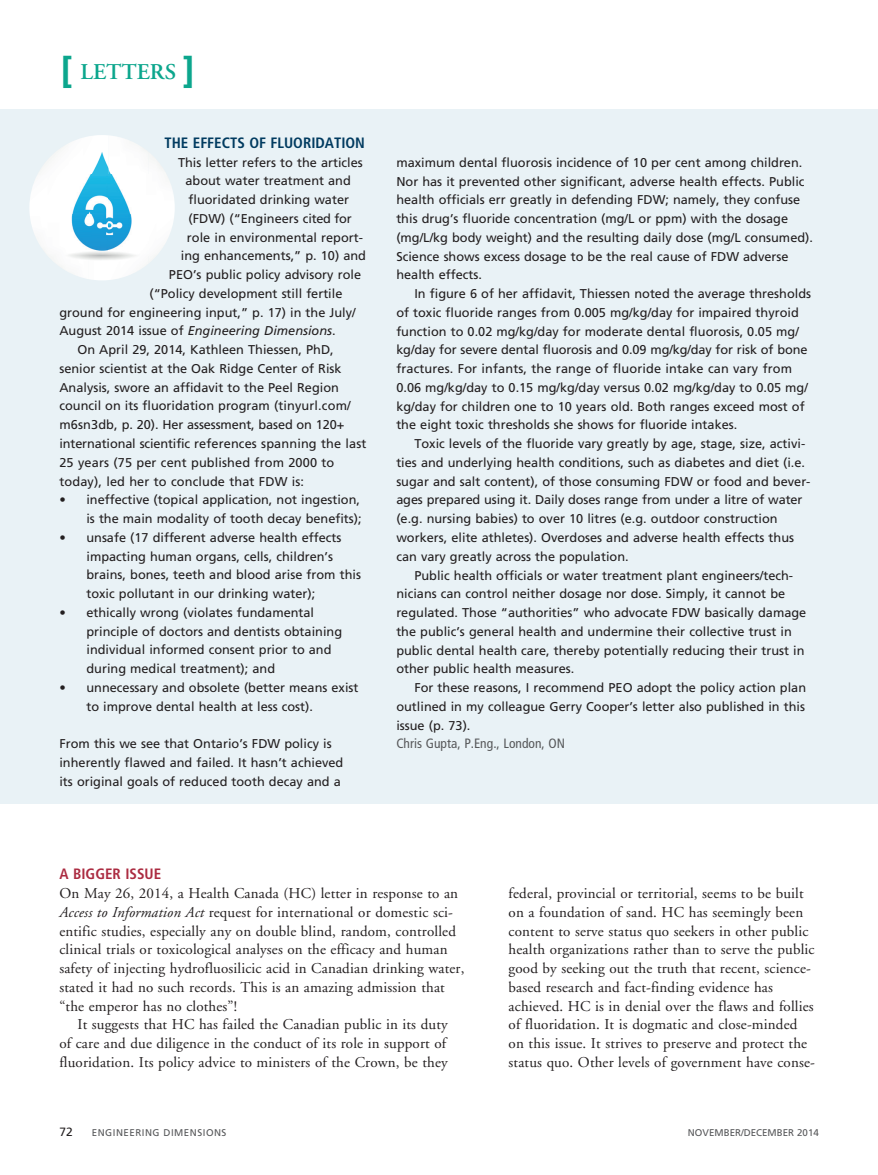
<style>
.page{position:relative;width:878px;height:1175px;background:#fff}
.page>*{position:absolute;margin:0;border:0;box-sizing:border-box;transform-origin:0 0}
.t1{font:600 22.5px "Adobe Garamond";color:#0ca68d}
.t2{font:15px/18.8px "Adobe Garamond";letter-spacing:.01em;color:#231f20}
.t3{font:700 condensed 15px "Frutiger";color:#013b60}
.t4{font:700 condensed 15px "Frutiger";color:#ab2b41}
.t5{font:condensed 13.5px "Frutiger";color:#57585a}
.t6{font:12.75px/18.8px "Frutiger";color:#231f20}
.t7{font:italic 12.75px "Frutiger";color:#231f20}
.t8{font:12px "Frutiger";color:#231f20}
.t9{font:9.75px "Frutiger";letter-spacing:.05em;color:#57585a}
.s1{font-family:"Frutiger";font-weight:700;font-size:36px}
.s2{font-style:normal}
.s3{font-style:italic}
</style>
<div class="page">
<div style="left:0;top:109px;width:878px;height:695px;background:#e9f2f6"></div>
<img style="left:38px;top:144px;width:31px;height:31px">
<img style="left:69px;top:135px;width:79px;height:40px">
<img style="left:148px;top:153px;width:27px;height:102px">
<img style="left:29px;top:175px;width:119px;height:80px">
<img style="left:48px;top:255px;width:100px;height:25px">
<svg style="left:148px;top:255px;width:8px;height:8px"></svg>
<h1 class="t1" style="left:61px;top:60px;width:135px"><span class="s1">[</span> LETTERS <span class="s1">]</span></h1>
<p class="t3" style="left:164px;top:134px;width:202px">THE EFFECTS OF FLUORIDATION</p>
<p class="t6" style="left:178px;top:153px;width:186px">This letter refers to the articles</p>
<p class="t6" style="left:185px;top:172px;width:167px">about water treatment and</p>
<p class="t6" style="left:188px;top:190px;width:162px">fluoridated drinking water</p>
<p class="t6" style="left:188px;top:209px;width:165px">(FDW) (“Engineers cited for</p>
<p class="t6" style="left:187px;top:228px;width:177px">role in environmental report-</p>
<p class="t6" style="left:181px;top:247px;width:186px">ing enhancements,” p. 10) and</p>
<p class="t6" style="left:169px;top:265px;width:194px">PEO’s public policy advisory role</p>
<p class="t6" style="left:149px;top:284px;width:194px">(“Policy development still fertile</p>
<p class="t6" style="left:59px;top:303px;width:298px">ground for engineering input,” p. 17) in the July/</p>
<p class="t7" style="left:59px;top:323px;width:278px"><span class="s2">August 2014 issue of</span> Engineering Dimensions<span class="s2">.</span></p>
<p class="t6" style="left:77px;top:340px;width:258px">On April 29, 2014, Kathleen Thiessen, PhD,</p>
<p class="t6" style="left:59px;top:359px;width:284px">senior scientist at the Oak Ridge Center of Risk</p>
<p class="t6" style="left:59px;top:378px;width:281px">Analysis, swore an affidavit to the Peel Region</p>
<p class="t6" style="left:59px;top:397px;width:293px">council on its fluoridation program (tinyurl.com/</p>
<p class="t6" style="left:59px;top:415px;width:286px">m6sn3db, p. 20). Her assessment, based on 120+</p>
<p class="t6" style="left:59px;top:434px;width:308px">international scientific references spanning the last</p>
<p class="t6" style="left:59px;top:453px;width:276px">25 years (75 per cent published from 2000 to</p>
<p class="t6" style="left:59px;top:472px;width:246px">today), led her to conclude that FDW is:</p>
<p class="t6" style="left:59px;top:490px;width:304px;text-align:right">• ineffective (topical application, not ingestion, is the main modality of tooth decay benefits);</p>
<p class="t6" style="left:86px;top:528px;width:276px;text-indent:-27px">• unsafe (17 different adverse health effects impacting human organs, cells, children’s brains, bones, teeth and blood arise from this toxic pollutant in our drinking water);</p>
<p class="t6" style="left:86px;top:603px;width:257px;text-indent:-27px">• ethically wrong (violates fundamental principle of doctors and dentists obtaining individual informed consent prior to and during medical treatment); and</p>
<p class="t6" style="left:86px;top:678px;width:273px;text-indent:-27px">• unnecessary and obsolete (better means exist to improve dental health at less cost).</p>
<p class="t6" style="left:59px;top:734px;width:285px">From this we see that Ontario’s FDW policy is inherently flawed and failed. It hasn’t achieved its original goals of reduced tooth decay and a</p>
<p class="t6" style="left:396px;top:153px;width:418px">maximum dental fluorosis incidence of 10 per cent among children.<br>Nor has it prevented other significant, adverse health effects. Public health officials err greatly in defending FDW; namely, they confuse this drug’s fluoride concentration (mg/L or ppm) with the dosage (mg/L/kg body weight) and the resulting daily dose (mg/L consumed).<br>Science shows excess dosage to be the real cause of FDW adverse health effects.</p>
<p class="t6" style="left:396px;top:284px;width:416px;text-indent:18px">In figure 6 of her affidavit, Thiessen noted the average thresholds of toxic fluoride ranges from 0.005 mg/kg/day for impaired thyroid function to 0.02 mg/kg/day for moderate dental fluorosis, 0.05 mg/ kg/day for severe dental fluorosis and 0.09 mg/kg/day for risk of bone fractures. For infants, the range of fluoride intake can vary from 0.06 mg/kg/day to 0.15 mg/kg/day versus 0.02 mg/kg/day to 0.05 mg/ kg/day for children one to 10 years old. Both ranges exceed most of the eight toxic thresholds she shows for fluoride intakes.</p>
<p class="t6" style="left:396px;top:434px;width:415px;text-indent:18px">Toxic levels of the fluoride vary greatly by age, stage, size, activi&shy;ties and underlying health conditions, such as diabetes and diet (i.e. sugar and salt content), of those consuming FDW or food and bever&shy;ages prepared using it. Daily doses range from under a litre of water (e.g. nursing babies) to over 10 litres (e.g. outdoor construction workers, elite athletes). Overdoses and adverse health effects thus can vary greatly across the population.</p>
<p class="t6" style="left:396px;top:566px;width:411px;text-indent:18px">Public health officials or water treatment plant engineers/tech&shy;nicians can control neither dosage nor dose. Simply, it cannot be regulated. Those “authorities” who advocate FDW basically damage the public’s general health and undermine their collective trust in public dental health care, thereby potentially reducing their trust in other public health measures.</p>
<p class="t6" style="left:396px;top:678px;width:411px;text-align:justify;text-indent:18px">For these reasons, I recommend PEO adopt the policy action plan outlined in my colleague Gerry Cooper’s letter also published in this issue (p. 73).</p>
<p class="t5" style="left:396px;top:735px;width:170px">Chris Gupta, P.Eng., London, ON</p>
<p class="t4" style="left:59px;top:865px;width:103px">A BIGGER ISSUE</p>
<p class="t2" style="left:59px;top:884px;width:406px">On May 26, 2014, a Health Canada (HC) letter in response to an <span class="s3">Access to Information Act</span> request for international or domestic sci&shy;entific studies, especially any on double blind, random, controlled clinical trials or toxicological analyses on the efficacy and human safety of injecting hydrofluosilicic acid in Canadian drinking water, stated it had no such records. This is an amazing admission that “the emperor has no clothes”!</p>
<p class="t2" style="left:59px;top:1015px;width:390px;text-align:justify;text-indent:18px">It suggests that HC has failed the Canadian public in its duty of care and due diligence in the conduct of its role in support of fluoridation. Its policy advice to ministers of the Crown, be they</p>
<p class="t2" style="left:508px;top:884px;width:308px">federal, provincial or territorial, seems to be built on a foundation of sand. HC has seemingly been content to serve status quo seekers in other public health organizations rather than to serve the public good by seeking out the truth that recent, science&shy;based research and fact-finding evidence has achieved. HC is in denial over the flaws and follies of fluoridation. It is dogmatic and close-minded on this issue. It strives to preserve and protect the status quo. Other levels of government have conse-</p>
<p class="t8" style="left:59px;top:1124px;width:15px">72</p>
<p class="t9" style="left:92px;top:1126px;width:136px">ENGINEERING DIMENSIONS</p>
<p class="t9" style="left:688px;top:1126px;width:64px">novem ber/decem</p>
<p class="t9" style="left:776px;top:1126px;width:44px">ber 2014</p>
</div>
